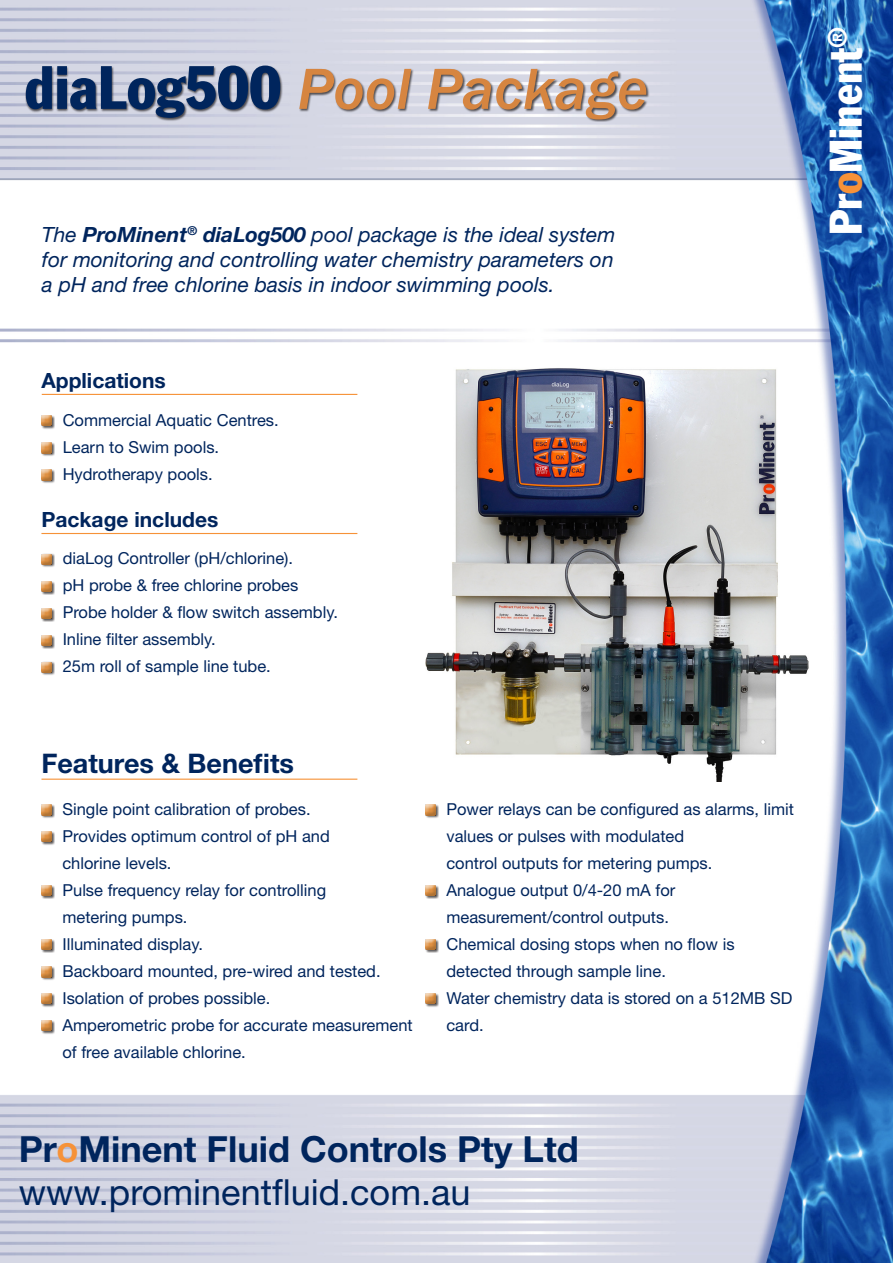
<style>
.page{position:relative;width:893px;height:1263px;background:#fff}
.page>*{position:absolute;margin:0;border:0;box-sizing:border-box;transform-origin:0 0}
.t1{font:italic 500 60px "Franklin Gothic";color:#d68540}
.t2{font:condensed 45px "Franklin Gothic";color:#fff}
.t3{font:700 36px "Helvetica Neue";color:#00255d}
.t4{font:36px "Helvetica Neue";color:#00255d}
.t5{font:700 27px "Helvetica Neue";color:#00255d}
.t6{font:italic 21px/25.2px "Helvetica Neue";color:#00255d;text-align:justify}
.t7{font:700 21px "Helvetica Neue";color:#00255d}
.t8{font:16.5px/27px "Helvetica Neue";color:#00255d}
.s1{font-weight:400;font-style:normal;font-stretch:condensed;color:#00255d}
.s2{font-weight:700}
.s3{color:#f69238}
</style>
<div class="page">
<img style="left:0;top:0;width:893px;height:1263px">
<div style="left:25px;top:66px;width:625px;height:56px;background:#231f20;opacity:.75"></div>
<hr style="left:42px;top:394px;width:315px;height:1px;background:#f69238">
<hr style="left:41px;top:533px;width:316px;height:1px;background:#f69238">
<hr style="left:41px;top:779px;width:316px;height:1px;background:#f69238">
<div style="left:41px;top:415px;width:14px;height:14px;background:#231f20;opacity:.75"></div>
<svg style="left:41px;top:416px;width:11px;height:10px"></svg>
<div style="left:41px;top:469px;width:14px;height:14px;background:#231f20;opacity:.75"></div>
<svg style="left:41px;top:470px;width:11px;height:10px"></svg>
<div style="left:41px;top:442px;width:14px;height:14px;background:#231f20;opacity:.75"></div>
<svg style="left:41px;top:443px;width:11px;height:10px"></svg>
<div style="left:41px;top:581px;width:14px;height:14px;background:#231f20;opacity:.75"></div>
<svg style="left:41px;top:581px;width:11px;height:11px"></svg>
<div style="left:41px;top:608px;width:14px;height:14px;background:#231f20;opacity:.75"></div>
<svg style="left:41px;top:608px;width:11px;height:11px"></svg>
<div style="left:41px;top:635px;width:14px;height:14px;background:#231f20;opacity:.75"></div>
<svg style="left:41px;top:635px;width:11px;height:11px"></svg>
<div style="left:41px;top:662px;width:14px;height:14px;background:#231f20;opacity:.75"></div>
<svg style="left:41px;top:662px;width:11px;height:11px"></svg>
<div style="left:41px;top:554px;width:14px;height:14px;background:#231f20;opacity:.75"></div>
<svg style="left:41px;top:554px;width:11px;height:11px"></svg>
<div style="left:41px;top:804px;width:14px;height:14px;background:#231f20;opacity:.75"></div>
<svg style="left:41px;top:804px;width:11px;height:11px"></svg>
<div style="left:41px;top:831px;width:14px;height:14px;background:#231f20;opacity:.75"></div>
<svg style="left:41px;top:831px;width:11px;height:11px"></svg>
<div style="left:41px;top:885px;width:14px;height:14px;background:#231f20;opacity:.75"></div>
<svg style="left:41px;top:885px;width:11px;height:11px"></svg>
<div style="left:41px;top:939px;width:14px;height:14px;background:#231f20;opacity:.75"></div>
<svg style="left:41px;top:939px;width:11px;height:11px"></svg>
<div style="left:41px;top:966px;width:14px;height:14px;background:#231f20;opacity:.75"></div>
<svg style="left:41px;top:966px;width:11px;height:11px"></svg>
<div style="left:41px;top:993px;width:14px;height:14px;background:#231f20;opacity:.75"></div>
<svg style="left:41px;top:993px;width:11px;height:11px"></svg>
<div style="left:425px;top:804px;width:14px;height:14px;background:#231f20;opacity:.75"></div>
<svg style="left:425px;top:804px;width:11px;height:11px"></svg>
<div style="left:425px;top:885px;width:14px;height:14px;background:#231f20;opacity:.75"></div>
<svg style="left:425px;top:885px;width:11px;height:11px"></svg>
<div style="left:425px;top:939px;width:14px;height:14px;background:#231f20;opacity:.75"></div>
<svg style="left:425px;top:939px;width:11px;height:11px"></svg>
<div style="left:41px;top:1020px;width:14px;height:14px;background:#231f20;opacity:.75"></div>
<svg style="left:41px;top:1020px;width:11px;height:11px"></svg>
<div style="left:425px;top:993px;width:14px;height:14px;background:#231f20;opacity:.75"></div>
<svg style="left:425px;top:993px;width:11px;height:11px"></svg>
<img style="left:425px;top:356px;width:387px;height:426px">
<p class="t1" style="left:25px;top:52px;width:625px"><span class="s1">diaLog500</span> Pool Package</p>
<p class="t6" style="left:42px;top:222px;width:575px">The <span class="s2">ProMinent</span><sup>®</sup> <span class="s2">diaLog500</span> pool package is the ideal system for monitoring and controlling water chemistry parameters on a pH and free chlorine basis in indoor swimming pools.</p>
<p class="t7" style="left:41px;top:367px;width:126px">Applications</p>
<p class="t8" style="left:63px;top:406px;width:218px">Commercial Aquatic Centres.</p>
<p class="t8" style="left:63px;top:433px;width:158px">Learn to Swim pools.</p>
<p class="t8" style="left:63px;top:460px;width:152px">Hydrotherapy pools.</p>
<p class="t7" style="left:41px;top:506px;width:178px">Package includes</p>
<p class="t8" style="left:63px;top:545px;width:232px">diaLog Controller (pH/chlorine).</p>
<p class="t8" style="left:63px;top:572px;width:237px">pH probe &amp; free chlorine probes</p>
<p class="t8" style="left:63px;top:599px;width:277px">Probe holder &amp; flow switch assembly.</p>
<p class="t8" style="left:63px;top:626px;width:155px">Inline filter assembly.</p>
<p class="t8" style="left:63px;top:653px;width:210px">25m roll of sample line tube.</p>
<p class="t5" style="left:41px;top:746px;width:254px">Features &amp; Benefits</p>
<p class="t8" style="left:62px;top:795px;width:250px">Single point calibration of probes.</p>
<p class="t8" style="left:62px;top:822px;width:269px">Provides optimum control of pH and chlorine levels.</p>
<p class="t8" style="left:62px;top:876px;width:265px">Pulse frequency relay for controlling metering pumps.</p>
<p class="t8" style="left:62px;top:930px;width:142px">Illuminated display.</p>
<p class="t8" style="left:62px;top:957px;width:320px">Backboard mounted, pre-wired and tested.</p>
<p class="t8" style="left:62px;top:984px;width:209px">Isolation of probes possible.</p>
<p class="t8" style="left:62px;top:1011px;width:352px">Amperometric probe for accurate measurement of free available chlorine.</p>
<p class="t8" style="left:446px;top:795px;width:349px">Power relays can be configured as alarms, limit values or pulses with modulated<br>control outputs for metering pumps.</p>
<p class="t8" style="left:446px;top:876px;width:230px">Analogue output 0/4-20 mA for measurement/control outputs.</p>
<p class="t8" style="left:446px;top:930px;width:290px">Chemical dosing stops when no flow is detected through sample line.</p>
<p class="t8" style="left:446px;top:984px;width:347px">Water chemistry data is stored on a 512MB SD card.</p>
<p class="t3" style="left:19px;top:1127px;width:561px">Pr<span class="s3">o</span>Minent Fluid Controls Pty Ltd</p>
<p class="t4" style="left:19px;top:1171px;width:453px">www.prominentfluid.com.au</p>
<p class="t2" style="left:818px;top:235px;width:210px;rotate:-90deg">Pr<span class="s3">o</span>Minent<sup>®</sup></p>
</div>
